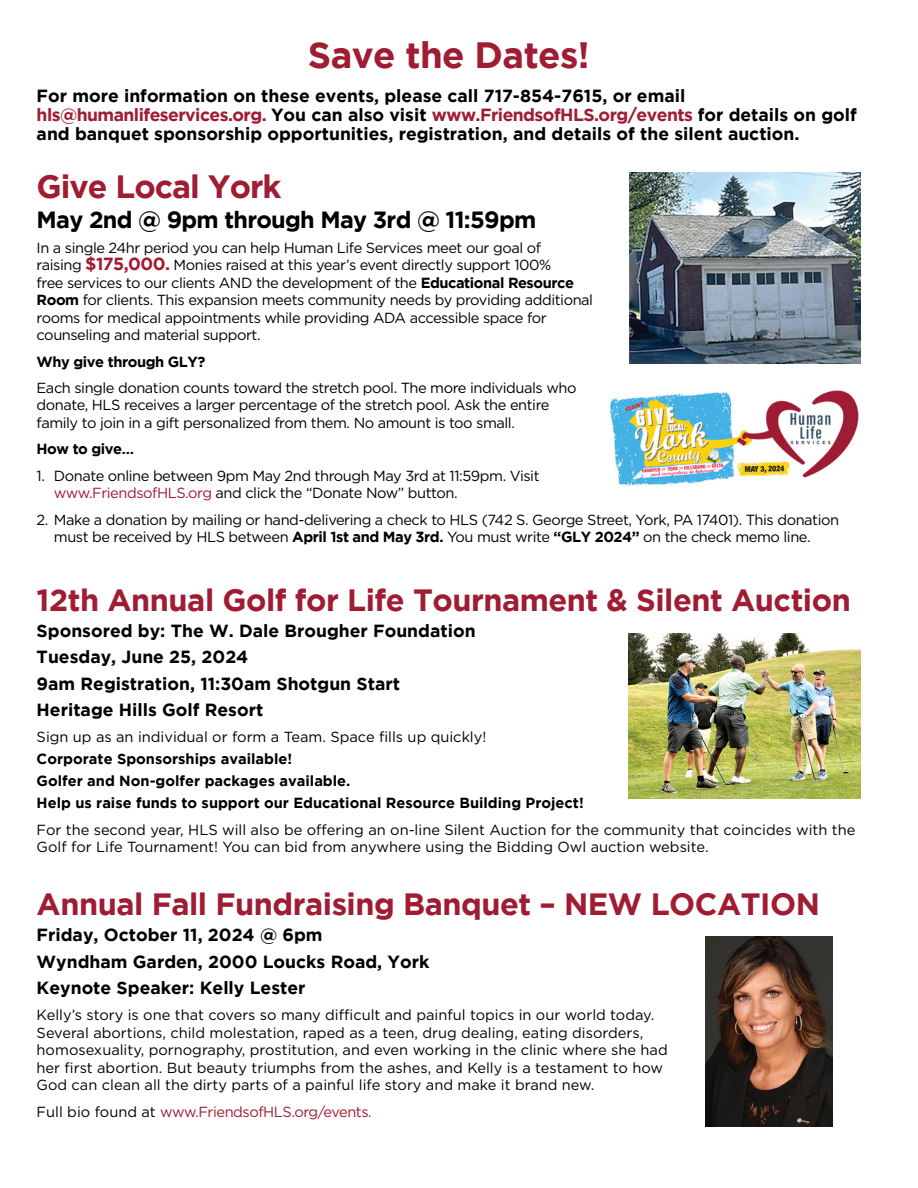
<style>
.page{position:relative;width:918px;height:1188px;background:#fff}
.page>*{position:absolute;margin:0;border:0;box-sizing:border-box;transform-origin:0 0}
.t1{font:700 36.6px "Gotham";letter-spacing:-.015em;color:#9f1c33}
.t2{font:700 32.1px "Gotham";letter-spacing:-.03em;color:#9f1c33}
.t3{font:700 30.75px "Gotham";letter-spacing:-.015em;color:#9f1c33}
.t4{font:700 23.4px "Gotham";letter-spacing:-.03em;color:#000}
.t5{font:700 17.55px/26.2px "Gotham";color:#000}
.t6{font:14.55px/17.5px "Gotham";letter-spacing:-.03em;color:#000}
.t7{font:14.55px/17.5px "Gotham";color:#000}
.t8{font:700 14.55px/21.9px "Gotham";color:#000}
.t9{font:14.55px "Gotham";letter-spacing:-.03em;color:#9f1c33}
.t10{font:700 14.55px "Gotham";letter-spacing:-.03em;color:#000}
.s1{color:#9f1c33}
.s2{font-weight:700;font-size:17.55px;color:#9f1c33}
.s3{font-weight:700}
.s4{color:#000}
</style>
<div class="page">
<img style="left:610px;top:390px;width:249px;height:96px">
<img style="left:630px;top:173px;width:230px;height:190px">
<img style="left:706px;top:937px;width:126px;height:189px">
<img style="left:629px;top:633px;width:231px;height:166px">
<h1 class="t1" style="left:308px;top:34px;width:283px">Save the Dates!</h1>
<p class="t5" style="left:37px;top:86px;width:822px;line-height:19px">For more information on these events, please call 717-854-7615, or email <span class="s1">hls@humanlifeservices.org.</span> You can also visit <span class="s1">www.FriendsofHLS.org/events</span> for details on golf and banquet sponsorship opportunities, registration, and details of the silent auction.</p>
<h2 class="t2" style="left:37px;top:169px;width:247px">Give Local York</h2>
<h3 class="t4" style="left:37px;top:206px;width:501px">May 2nd @ 9pm through May 3rd @ 11:59pm</h3>
<p class="t6" style="left:37px;top:238px;width:558px">In a single 24hr period you can help Human Life Services meet our goal of<br>raising <span class="s2">$175,000.</span> Monies raised at this year’s event directly support 100%<br>free services to our clients AND the development of the <span class="s3">Educational Resource Room</span> for clients. This expansion meets community needs by providing additional rooms for medical appointments while providing ADA accessible space for counseling and material support.</p>
<p class="t10" style="left:37px;top:353px;width:170px">Why give through GLY?</p>
<p class="t6" style="left:37px;top:379px;width:541px">Each single donation counts toward the stretch pool. The more individuals who donate, HLS receives a larger percentage of the stretch pool. Ask the entire family to join in a gift personalized from them. No amount is too small.</p>
<p class="t10" style="left:37px;top:441px;width:99px">How to give…</p>
<p class="t6" style="left:54px;top:466px;width:487px;text-indent:-17px">1. Donate online between 9pm May 2nd through May 3rd at 11:59pm. Visit <span class="s1">www.FriendsofHLS.org</span> and click the “Donate Now” button.</p>
<p class="t6" style="left:54px;top:510px;width:787px;text-indent:-17px">2. Make a donation by mailing or hand-delivering a check to HLS (742 S. George Street, York, PA 17401). This donation must be received by HLS between <span class="s3">April 1st and May 3rd.</span> You must write <span class="s3">“GLY 2024”</span> on the check memo line.</p>
<h3 class="t3" style="left:37px;top:582px;width:816px">12th Annual Golf for Life Tournament &amp; Silent Auction</h3>
<p class="t5" style="left:37px;top:617px;width:440px">Sponsored by: The W. Dale Brougher Foundation Tuesday, June 25, 2024<br>9am Registration, 11:30am Shotgun Start Heritage Hills Golf Resort</p>
<p class="t7" style="left:37px;top:728px;width:451px">Sign up as an individual or form a Team. Space fills up quickly!</p>
<p class="t8" style="left:37px;top:748px;width:549px">Corporate Sponsorships available!<br>Golfer and Non-golfer packages available.<br>Help us raise funds to support our Educational Resource Building Project!</p>
<p class="t7" style="left:37px;top:820px;width:820px">For the second year, HLS will also be offering an on-line Silent Auction for the community that coincides with the<br>Golf for Life Tournament! You can bid from anywhere using the Bidding Owl auction website.</p>
<h3 class="t3" style="left:37px;top:886px;width:785px">Annual Fall Fundraising Banquet – NEW LOCATION</h3>
<p class="t5" style="left:37px;top:921px;width:394px">Friday, October 11, 2024 @ 6pm<br>Wyndham Garden, 2000 Loucks Road, York<br>Keynote Speaker: Kelly Lester</p>
<p class="t7" style="left:37px;top:1006px;width:633px">Kelly’s story is one that covers so many difficult and painful topics in our world today.<br>Several abortions, child molestation, raped as a teen, drug dealing, eating disorders, homosexuality, pornography, prostitution, and even working in the clinic where she had her first abortion. But beauty triumphs from the ashes, and Kelly is a testament to how God can clean all the dirty parts of a painful life story and make it brand new.</p>
<p class="t9" style="left:37px;top:1104px;width:337px"><span class="s4">Full bio found at</span> www.FriendsofHLS.org/events.</p>
</div>
